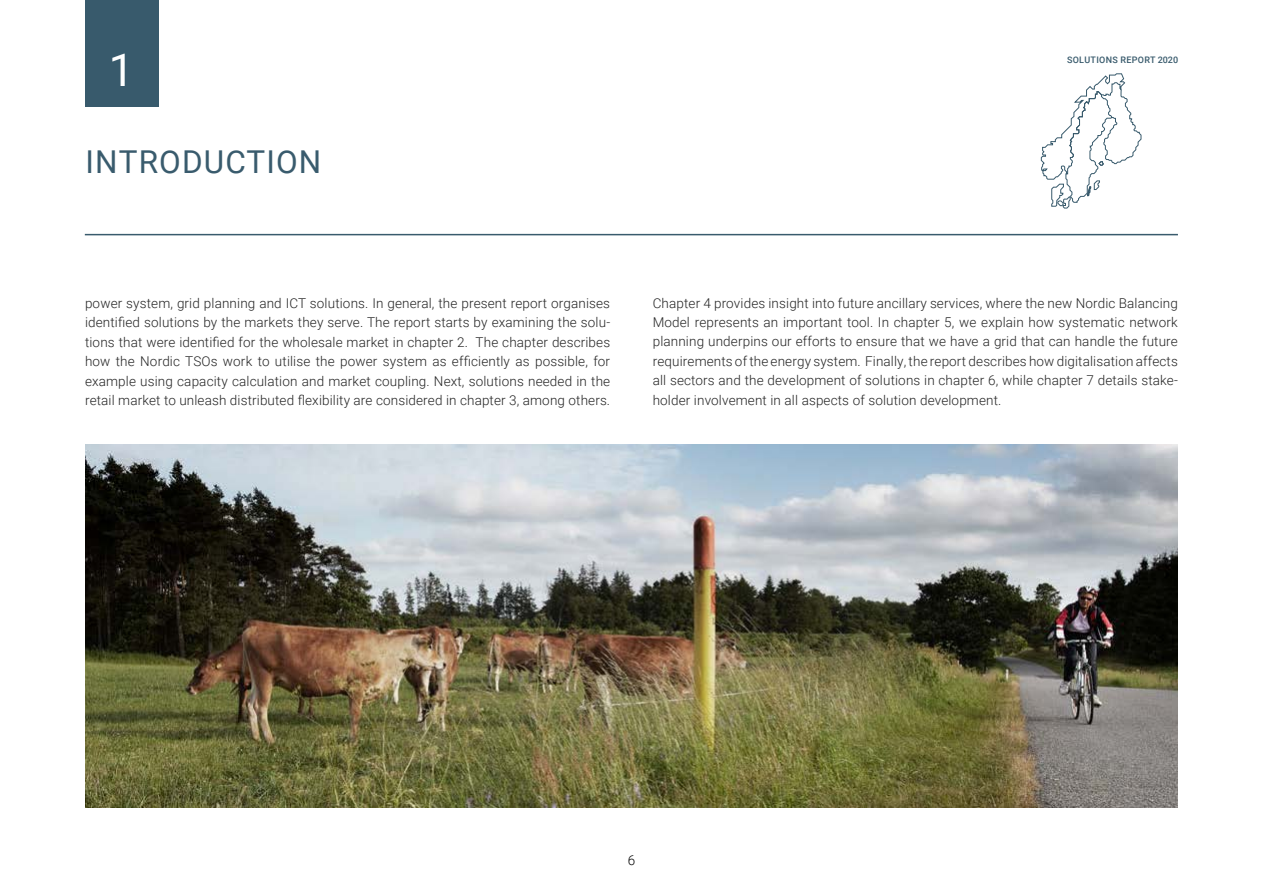
<style>
.page{position:relative;width:1263px;height:893px;background:#fff}
.page>*{position:absolute;margin:0;border:0;box-sizing:border-box;transform-origin:0 0}
.t1{font:45px "Roboto";color:#fff}
.t2{font:31.5px "Roboto";letter-spacing:.035em;color:#395b6d}
.t3{font:300 13.5px/19.5px "Roboto";letter-spacing:.01em;color:#242424;text-align:justify}
.t4{font:300 13.5px "Roboto";color:#000}
.t5{font:500 9px "Roboto";letter-spacing:.035em;color:#385a6c}
</style>
<div class="page">
<hr style="left:85px;top:234px;width:1093px;height:1px;background:#395b6d">
<svg style="left:1041px;top:74px;width:100px;height:134px"></svg>
<div style="left:85px;top:0;width:74px;height:106px;background:#385a6c"></div>
<img style="left:85px;top:444px;width:1093px;height:364px">
<h1 class="t1" style="left:109px;top:39px;width:27px">1</h1>
<h2 class="t2" style="left:86px;top:140px;width:237px">INTRODUCTION</h2>
<p class="t5" style="left:1067px;top:54px;width:113px">SOLUTIONS REPORT 2020</p>
<p class="t3" style="left:85px;top:292px;width:527px">power system, grid planning and ICT solutions. In general, the present report organises identified solutions by the markets they serve. The report starts by examining the solu&shy;tions that were identified for the wholesale market in chapter 2. The chapter describes how the Nordic TSOs work to utilise the power system as efficiently as possible, for example using capacity calculation and market coupling. Next, solutions needed in the retail market to unleash distributed flexibility are considered in chapter 3, among others.</p>
<p class="t3" style="left:653px;top:292px;width:527px">Chapter 4 provides insight into future ancillary services, where the new Nordic Balancing Model represents an important tool. In chapter 5, we explain how systematic network planning underpins our efforts to ensure that we have a grid that can handle the future requirements of the energy system. Finally, the report describes how digitalisation affects all sectors and the development of solutions in chapter 6, while chapter 7 details stake&shy;holder involvement in all aspects of solution development.</p>
<p class="t4" style="left:628px;top:850px;width:9px">6</p>
</div>
